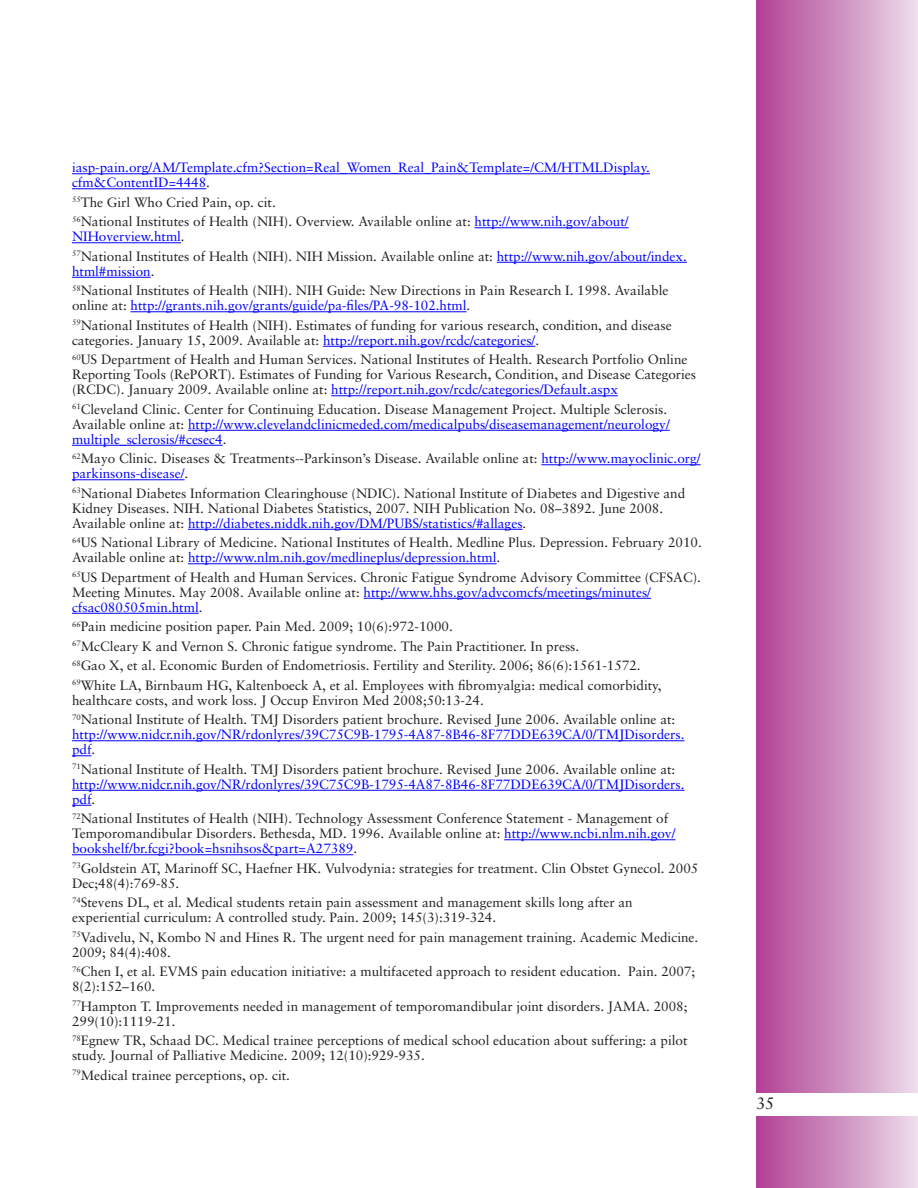
<style>
.page{position:relative;width:918px;height:1188px;background:#fff}
.page>*{position:absolute;margin:0;border:0;box-sizing:border-box;transform-origin:0 0}
.t1{font:16.5px "Sabon";color:#231f20}
.t2{font:13.5px/15px "Sabon";color:#231f20}
.t3{font:13.5px/15px "Sabon";color:#00f}
.s1{color:#231f20}
.s2{color:#00f}
</style>
<div class="page">
<div style="left:756px;top:0;width:162px;height:1188px;background:linear-gradient(to right,#b03f94,#ecdcea)"></div>
<div style="left:0;top:1093px;width:918px;height:23px;background:#fff"></div>
<hr style="left:72px;top:173px;width:578px;height:1px;background:#00f">
<hr style="left:72px;top:188px;width:134px;height:1px;background:#00f">
<hr style="left:475px;top:227px;width:154px;height:1px;background:#00f">
<hr style="left:72px;top:242px;width:109px;height:1px;background:#00f">
<hr style="left:497px;top:262px;width:190px;height:1px;background:#00f">
<hr style="left:72px;top:277px;width:79px;height:1px;background:#00f">
<hr style="left:131px;top:311px;width:336px;height:1px;background:#00f">
<hr style="left:323px;top:346px;width:212px;height:1px;background:#00f">
<hr style="left:331px;top:395px;width:287px;height:1px;background:#00f">
<hr style="left:188px;top:430px;width:482px;height:1px;background:#00f">
<hr style="left:72px;top:445px;width:151px;height:1px;background:#00f">
<hr style="left:541px;top:464px;width:160px;height:1px;background:#00f">
<hr style="left:72px;top:479px;width:113px;height:1px;background:#00f">
<hr style="left:188px;top:529px;width:335px;height:1px;background:#00f">
<hr style="left:188px;top:563px;width:309px;height:1px;background:#00f">
<hr style="left:364px;top:598px;width:287px;height:1px;background:#00f">
<hr style="left:72px;top:613px;width:127px;height:1px;background:#00f">
<hr style="left:72px;top:740px;width:612px;height:1px;background:#00f">
<svg style="left:72px;top:755px;width:20px;height:1px"></svg>
<hr style="left:72px;top:790px;width:612px;height:1px;background:#00f">
<svg style="left:72px;top:805px;width:20px;height:1px"></svg>
<hr style="left:504px;top:839px;width:171px;height:1px;background:#00f">
<hr style="left:72px;top:854px;width:281px;height:1px;background:#00f">
<p class="t3" style="left:72px;top:160px;width:579px">iasp-pain.org/AM/Template.cfm?Section=Real_Women_Real_Pain&amp;Template=/CM/HTMLDisplay. cfm&amp;ContentID=4448<span class="s1">.</span></p>
<p class="t2" style="left:72px;top:195px;width:205px"><sup>55</sup>The Girl Who Cried Pain, op. cit.</p>
<p class="t2" style="left:72px;top:214px;width:558px"><sup>56</sup>National Institutes of Health (NIH). Overview. Available online at: <span class="s2">http://www.nih.gov/about/<br>NIHoverview.html</span>.</p>
<p class="t2" style="left:72px;top:249px;width:616px"><sup>57</sup>National Institutes of Health (NIH). NIH Mission. Available online at: <span class="s2">http://www.nih.gov/about/index. html#mission</span>.</p>
<p class="t2" style="left:72px;top:283px;width:598px"><sup>58</sup>National Institutes of Health (NIH). NIH Guide: New Directions in Pain Research I. 1998. Available online at: <span class="s2">http://grants.nih.gov/grants/guide/pa-files/PA-98-102.html</span>.</p>
<p class="t2" style="left:72px;top:318px;width:601px"><sup>59</sup>National Institutes of Health (NIH). Estimates of funding for various research, condition, and disease categories. January 15, 2009. Available at: <span class="s2">http://report.nih.gov/rcdc/categories/</span>.</p>
<p class="t2" style="left:72px;top:352px;width:626px"><sup>60</sup>US Department of Health and Human Services. National Institutes of Health. Research Portfolio Online<br>Reporting Tools (RePORT). Estimates of Funding for Various Research, Condition, and Disease Categories (RCDC). January 2009. Available online at: <span class="s2">http://report.nih.gov/rcdc/categories/Default.aspx</span></p>
<p class="t2" style="left:72px;top:402px;width:599px"><sup>61</sup>Cleveland Clinic. Center for Continuing Education. Disease Management Project. Multiple Sclerosis.<br>Available online at: <span class="s2">http://www.clevelandclinicmeded.com/medicalpubs/diseasemanagement/neurology/ multiple_sclerosis/#cesec4</span>.</p>
<p class="t2" style="left:72px;top:451px;width:630px"><sup>62</sup>Mayo Clinic. Diseases &amp; Treatments--Parkinson’s Disease. Available online at: <span class="s2">http://www.mayoclinic.org/ parkinsons-disease/</span>.</p>
<p class="t2" style="left:72px;top:486px;width:615px"><sup>63</sup>National Diabetes Information Clearinghouse (NDIC). National Institute of Diabetes and Digestive and<br>Kidney Diseases. NIH. National Diabetes Statistics, 2007. NIH Publication No. 08–3892. June 2008.<br>Available online at: <span class="s2">http://diabetes.niddk.nih.gov/DM/PUBS/statistics/#allages</span>.</p>
<p class="t2" style="left:72px;top:535px;width:631px"><sup>64</sup>US National Library of Medicine. National Institutes of Health. Medline Plus. Depression. February 2010.<br>Available online at: <span class="s2">http://www.nlm.nih.gov/medlineplus/depression.html</span>.</p>
<p class="t2" style="left:72px;top:570px;width:630px"><sup>65</sup>US Department of Health and Human Services. Chronic Fatigue Syndrome Advisory Committee (CFSAC).<br>Meeting Minutes. May 2008. Available online at: <span class="s2">http://www.hhs.gov/advcomcfs/meetings/minutes/ cfsac080505min.html</span>.</p>
<p class="t2" style="left:72px;top:619px;width:382px"><sup>66</sup>Pain medicine position paper. Pain Med. 2009; 10(6):972-1000.</p>
<p class="t2" style="left:72px;top:639px;width:509px"><sup>67</sup>McCleary K and Vernon S. Chronic fatigue syndrome. The Pain Practitioner. In press.</p>
<p class="t2" style="left:72px;top:658px;width:570px"><sup>68</sup>Gao X, et al. Economic Burden of Endometriosis. Fertility and Sterility. 2006; 86(6):1561-1572.</p>
<p class="t2" style="left:72px;top:678px;width:591px"><sup>69</sup>White LA, Birnbaum HG, Kaltenboeck A, et al. Employees with fibromyalgia: medical comorbidity, healthcare costs, and work loss. J Occup Environ Med 2008;50:13-24.</p>
<p class="t3" style="left:72px;top:712px;width:614px"><sup>70</sup><span class="s1">National Institute of Health. TMJ Disorders patient brochure. Revised June 2006. Available online at: </span>http://www.nidcr.nih.gov/NR/rdonlyres/39C75C9B-1795-4A87-8B46-8F77DDE639CA/0/TMJDisorders. pdf<span class="s1">.</span></p>
<p class="t3" style="left:72px;top:762px;width:614px"><sup>71</sup><span class="s1">National Institute of Health. TMJ Disorders patient brochure. Revised June 2006. Available online at: </span>http://www.nidcr.nih.gov/NR/rdonlyres/39C75C9B-1795-4A87-8B46-8F77DDE639CA/0/TMJDisorders. pdf<span class="s1">.</span></p>
<p class="t2" style="left:72px;top:811px;width:605px"><sup>72</sup>National Institutes of Health (NIH). Technology Assessment Conference Statement - Management of<br>Temporomandibular Disorders. Bethesda, MD. 1996. Available online at: <span class="s2">http://www.ncbi.nlm.nih.gov/ bookshelf/br.fcgi?book=hsnihsos&amp;part=A27389</span>.</p>
<p class="t2" style="left:72px;top:861px;width:628px"><sup>73</sup>Goldstein AT, Marinoff SC, Haefner HK. Vulvodynia: strategies for treatment. Clin Obstet Gynecol. 2005<br>Dec;48(4):769-85.</p>
<p class="t2" style="left:72px;top:895px;width:562px"><sup>74</sup>Stevens DL, et al. Medical students retain pain assessment and management skills long after an experiential curriculum: A controlled study. Pain. 2009; 145(3):319-324.</p>
<p class="t2" style="left:72px;top:930px;width:628px"><sup>75</sup>Vadivelu, N, Kombo N and Hines R. The urgent need for pain management training. Academic Medicine.<br>2009; 84(4):408.</p>
<p class="t2" style="left:72px;top:964px;width:625px"><sup>76</sup>Chen I, et al. EVMS pain education initiative: a multifaceted approach to resident education. Pain. 2007;<br>8(2):152–160.</p>
<p class="t2" style="left:72px;top:999px;width:617px"><sup>77</sup>Hampton T. Improvements needed in management of temporomandibular joint disorders. JAMA. 2008;<br>299(10):1119-21.</p>
<p class="t2" style="left:72px;top:1033px;width:617px"><sup>78</sup>Egnew TR, Schaad DC. Medical trainee perceptions of medical school education about suffering: a pilot study. Journal of Palliative Medicine. 2009; 12(10):929-935.</p>
<p class="t2" style="left:72px;top:1068px;width:220px"><sup>79</sup>Medical trainee perceptions, op. cit.</p>
<p class="t1" style="left:756px;top:1093px;width:20px">35</p>
</div>
